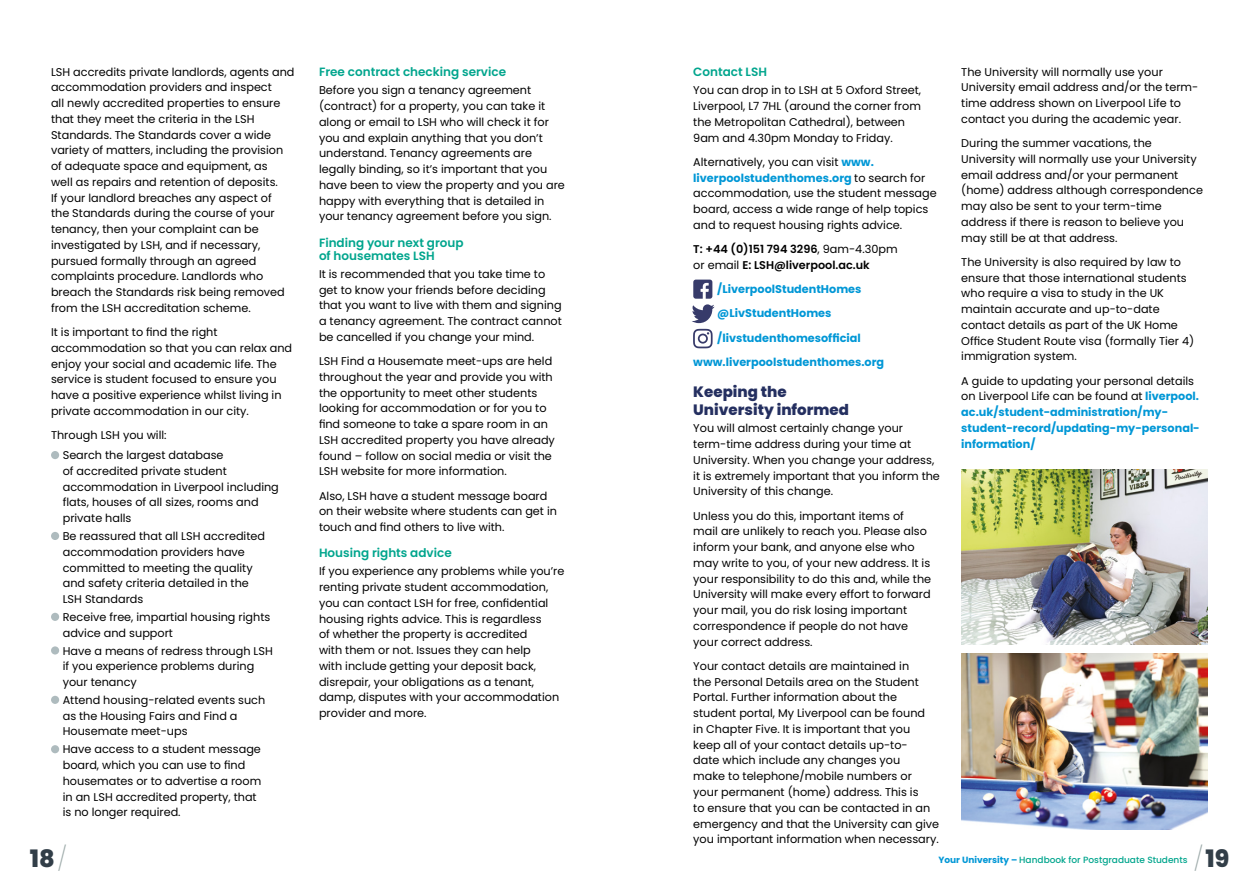
<style>
.page{position:relative;width:1259px;height:893px;background:#fff}
.page>*{position:absolute;margin:0;border:0;box-sizing:border-box;transform-origin:0 0}
.t1{font:800 24px "Poppins";color:#323e48}
.t2{font:800 15px/18px "Poppins";color:#242f60}
.t3{font:600 12px/13.5px "Poppins";color:#00a58d}
.t4{font:11.25px/15.8px "Poppins";color:#000}
.t5{font:700 11.25px/15.8px "Poppins";color:#0097d6}
.t6{font:600 11.25px/15.8px "Poppins";color:#000}
.t7{font:500 9px "Poppins";color:#00a58d}
.s1{font-weight:400;color:#000}
.s2{font-weight:700;color:#0097d6}
.s3{font-weight:400}
.s4{font-weight:200;color:#9eabaa}
.s5{font-weight:200;font-size:24px;color:#9eabaa}
.s6{font-weight:800;font-size:24px;color:#323e48}
</style>
<div class="page">
<div style="left:51px;top:451px;width:8px;height:8px;background:#aebbbe;border-radius:50%"></div>
<div style="left:51px;top:532px;width:8px;height:8px;background:#aebbbe;border-radius:50%"></div>
<div style="left:51px;top:613px;width:8px;height:8px;background:#aebbbe;border-radius:50%"></div>
<div style="left:51px;top:646px;width:8px;height:8px;background:#aebbbe;border-radius:50%"></div>
<div style="left:51px;top:696px;width:8px;height:8px;background:#aebbbe;border-radius:50%"></div>
<div style="left:51px;top:745px;width:8px;height:8px;background:#aebbbe;border-radius:50%"></div>
<svg style="left:693px;top:329px;width:19px;height:19px"></svg>
<svg style="left:692px;top:280px;width:22px;height:43px"></svg>
<img style="left:961px;top:654px;width:247px;height:175px">
<img style="left:961px;top:469px;width:247px;height:176px">
<p class="t3" style="left:319px;top:65px;width:189px">Free contract checking service</p>
<p class="t4" style="left:319px;top:82px;width:247px">Before you sign a tenancy agreement (contract) for a property, you can take it along or email to LSH who will check it for you and explain anything that you don’t understand. Tenancy agreements are legally binding, so it’s important that you have been to view the property and you are happy with everything that is detailed in your tenancy agreement before you sign.</p>
<p class="t3" style="left:319px;top:236px;width:146px">Finding your next group of housemates LSH</p>
<p class="t4" style="left:319px;top:266px;width:244px">It is recommended that you take time to get to know your friends before deciding that you want to live with them and signing a tenancy agreement. The contract cannot be cancelled if you change your mind.</p>
<p class="t4" style="left:319px;top:353px;width:237px">LSH Find a Housemate meet-ups are held throughout the year and provide you with the opportunity to meet other students looking for accommodation or for you to find someone to take a spare room in an LSH accredited property you have already found – follow on social media or visit the LSH website for more information.</p>
<p class="t4" style="left:319px;top:488px;width:239px">Also, LSH have a student message board on their website where students can get in touch and find others to live with.</p>
<p class="t3" style="left:319px;top:547px;width:134px">Housing rights advice</p>
<p class="t4" style="left:319px;top:564px;width:247px">If you experience any problems while you’re renting private student accommodation, you can contact LSH for free, confidential housing rights advice. This is regardless<br>of whether the property is accredited<br>with them or not. Issues they can help<br>with include getting your deposit back, disrepair, your obligations as a tenant, damp, disputes with your accommodation provider and more.</p>
<p class="t4" style="left:51px;top:64px;width:245px">LSH accredits private landlords, agents and accommodation providers and inspect<br>all newly accredited properties to ensure that they meet the criteria in the LSH Standards. The Standards cover a wide variety of matters, including the provision of adequate space and equipment, as<br>well as repairs and retention of deposits.<br>If your landlord breaches any aspect of<br>the Standards during the course of your tenancy, then your complaint can be investigated by LSH, and if necessary, pursued formally through an agreed complaints procedure. Landlords who breach the Standards risk being removed from the LSH accreditation scheme.</p>
<p class="t4" style="left:51px;top:324px;width:243px">It is important to find the right accommodation so that you can relax and enjoy your social and academic life. The service is student focused to ensure you have a positive experience whilst living in private accommodation in our city.</p>
<p class="t4" style="left:63px;top:425px;width:162px;line-height:20px;text-indent:-12px">Through LSH you will:<br>Search the largest database</p>
<p class="t4" style="left:63px;top:463px;width:218px">of accredited private student accommodation in Liverpool including flats, houses of all sizes, rooms and private halls</p>
<p class="t4" style="left:63px;top:528px;width:204px">Be reassured that all LSH accredited accommodation providers have committed to meeting the quality and safety criteria detailed in the<br>LSH Standards</p>
<p class="t4" style="left:63px;top:609px;width:209px">Receive free, impartial housing rights advice and support</p>
<p class="t4" style="left:63px;top:643px;width:212px">Have a means of redress through LSH if you experience problems during your tenancy</p>
<p class="t4" style="left:63px;top:692px;width:204px">Attend housing-related events such as the Housing Fairs and Find a<br>Housemate meet-ups</p>
<p class="t4" style="left:63px;top:741px;width:200px">Have access to a student message board, which you can use to find housemates or to advertise a room in an LSH accredited property, that is no longer required.</p>
<p class="t4" style="left:961px;top:64px;width:239px">The University will normally use your University email address and/or the term&shy;time address shown on Liverpool Life to contact you during the academic year.</p>
<p class="t4" style="left:961px;top:135px;width:243px">During the summer vacations, the University will normally use your University email address and/or your permanent (home) address although correspondence may also be sent to your term-time address if there is reason to believe you may still be at that address.</p>
<p class="t4" style="left:961px;top:254px;width:234px">The University is also required by law to ensure that those international students who require a visa to study in the UK maintain accurate and up-to-date contact details as part of the UK Home Office Student Route visa (formally Tier 4) immigration system.</p>
<p class="t5" style="left:961px;top:373px;width:240px"><span class="s1">A guide to updating your personal details on Liverpool Life can be found at</span> liverpool. ac.uk/student-administration/my&shy;student-record/updating-my-personal&shy;information/</p>
<p class="t3" style="left:693px;top:65px;width:75px">Contact LSH</p>
<p class="t4" style="left:693px;top:82px;width:229px">You can drop in to LSH at 5 Oxford Street, Liverpool, L7 7HL (around the corner from the Metropolitan Cathedral), between 9am and 4.30pm Monday to Friday.</p>
<p class="t4" style="left:693px;top:154px;width:245px">Alternatively, you can visit <span class="s2">www. liverpoolstudenthomes.org</span> to search for accommodation, use the student message board, access a wide range of help topics and to request housing rights advice.</p>
<p class="t6" style="left:693px;top:241px;width:206px">T: +44 (0)151 794 3296<span class="s3">, 9am-4.30pm or email</span> E: LSH@liverpool.ac.uk</p>
<p class="t5" style="left:717px;top:281px;width:146px">/LiverpoolStudentHomes</p>
<p class="t5" style="left:717px;top:306px;width:116px">@LivStudentHomes</p>
<p class="t5" style="left:717px;top:330px;width:145px">/livstudenthomesofficial</p>
<p class="t5" style="left:693px;top:354px;width:192px">www.liverpoolstudenthomes.org</p>
<h2 class="t2" style="left:693px;top:382px;width:157px">Keeping the<br>University informed</h2>
<p class="t4" style="left:693px;top:421px;width:248px">You will almost certainly change your term-time address during your time at University. When you change your address, it is extremely important that you inform the University of this change.</p>
<p class="t4" style="left:693px;top:508px;width:239px">Unless you do this, important items of mail are unlikely to reach you. Please also inform your bank, and anyone else who may write to you, of your new address. It is your responsibility to do this and, while the University will make every effort to forward your mail, you do risk losing important correspondence if people do not have your correct address.</p>
<p class="t4" style="left:693px;top:658px;width:247px">Your contact details are maintained in<br>the Personal Details area on the Student Portal. Further information about the student portal, My Liverpool can be found<br>in Chapter Five. It is important that you keep all of your contact details up-to-<br>date which include any changes you<br>make to telephone/mobile numbers or your permanent (home) address. This is<br>to ensure that you can be contacted in an emergency and that the University can give you important information when necessary.</p>
<h1 class="t1" style="left:30px;top:845px;width:39px">18<span class="s4">/</span></h1>
<p class="t7" style="left:938px;top:855px;width:292px"><span class="s2">Your University –</span> Handbook for Postgraduate Students <span class="s5">/</span><span class="s6">19</span></p>
</div>
